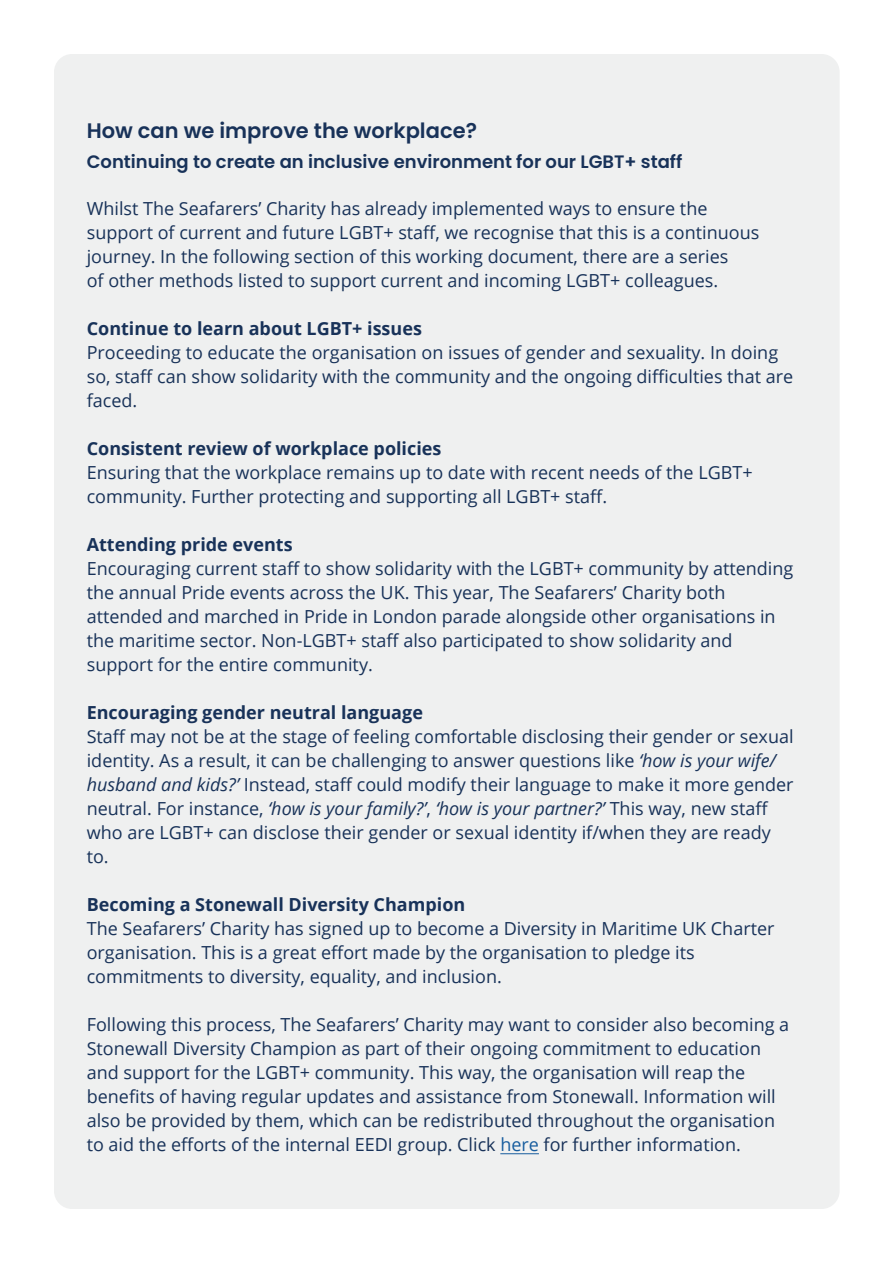
<style>
.page{position:relative;width:893px;height:1263px;background:#fff}
.page>*{position:absolute;margin:0;border:0;box-sizing:border-box;transform-origin:0 0}
.t1{font:600 21px "Poppins";color:#183259}
.t2{font:18px/24px "Open Sans";color:#183259}
.t3{font:600 18px "Poppins";color:#183259}
.s1{font-weight:700}
.s2{font-style:italic}
.s3{color:#175d9e}
</style>
<div class="page">
<div style="left:54px;top:54px;width:786px;height:1155px;background:#eff0f0;border-radius:18px"></div>
<hr style="left:500px;top:1153px;width:39px;height:1px;background:#175d9e">
<p class="t1" style="left:87px;top:118px;width:392px">How can we improve the workplace?</p>
<p class="t3" style="left:87px;top:151px;width:597px">Continuing to create an inclusive environment for our LGBT+ staff</p>
<p class="t2" style="left:87px;top:196px;width:674px">Whilst The Seafarers’ Charity has already implemented ways to ensure the support of current and future LGBT+ staff, we recognise that this is a continuous journey. In the following section of this working document, there are a series<br>of other methods listed to support current and incoming LGBT+ colleagues.</p>
<p class="t2" style="left:87px;top:316px;width:708px"><span class="s1">Continue to learn about LGBT+ issues<br></span>Proceeding to educate the organisation on issues of gender and sexuality. In doing so, staff can show solidarity with the community and the ongoing difficulties that are faced.</p>
<p class="t2" style="left:87px;top:436px;width:667px"><span class="s1">Consistent review of workplace policies<br></span>Ensuring that the workplace remains up to date with recent needs of the LGBT+ community. Further protecting and supporting all LGBT+ staff.</p>
<p class="t2" style="left:87px;top:532px;width:708px"><span class="s1">Attending pride events<br></span>Encouraging current staff to show solidarity with the LGBT+ community by attending the annual Pride events across the UK. This year, The Seafarers’ Charity both attended and marched in Pride in London parade alongside other organisations in the maritime sector. Non-LGBT+ staff also participated to show solidarity and support for the entire community.</p>
<p class="t2" style="left:87px;top:700px;width:708px"><span class="s1">Encouraging gender neutral language<br></span>Staff may not be at the stage of feeling comfortable disclosing their gender or sexual identity. As a result, it can be challenging to answer questions like <span class="s2">‘how is your wife/ husband and kids?’</span> Instead, staff could modify their language to make it more gender neutral. For instance, <span class="s2">‘how is your family?’</span>, <span class="s2">‘how is your partner?’</span> This way, new staff who are LGBT+ can disclose their gender or sexual identity if/when they are ready to.</p>
<p class="t2" style="left:87px;top:892px;width:689px"><span class="s1">Becoming a Stonewall Diversity Champion<br></span>The Seafarers’ Charity has signed up to become a Diversity in Maritime UK Charter organisation. This is a great effort made by the organisation to pledge its commitments to diversity, equality, and inclusion.</p>
<p class="t2" style="left:87px;top:1012px;width:704px">Following this process, The Seafarers’ Charity may want to consider also becoming a Stonewall Diversity Champion as part of their ongoing commitment to education and support for the LGBT+ community. This way, the organisation will reap the benefits of having regular updates and assistance from Stonewall. Information will also be provided by them, which can be redistributed throughout the organisation to aid the efforts of the internal EEDI group. Click <span class="s3">here</span> for further information.</p>
</div>
